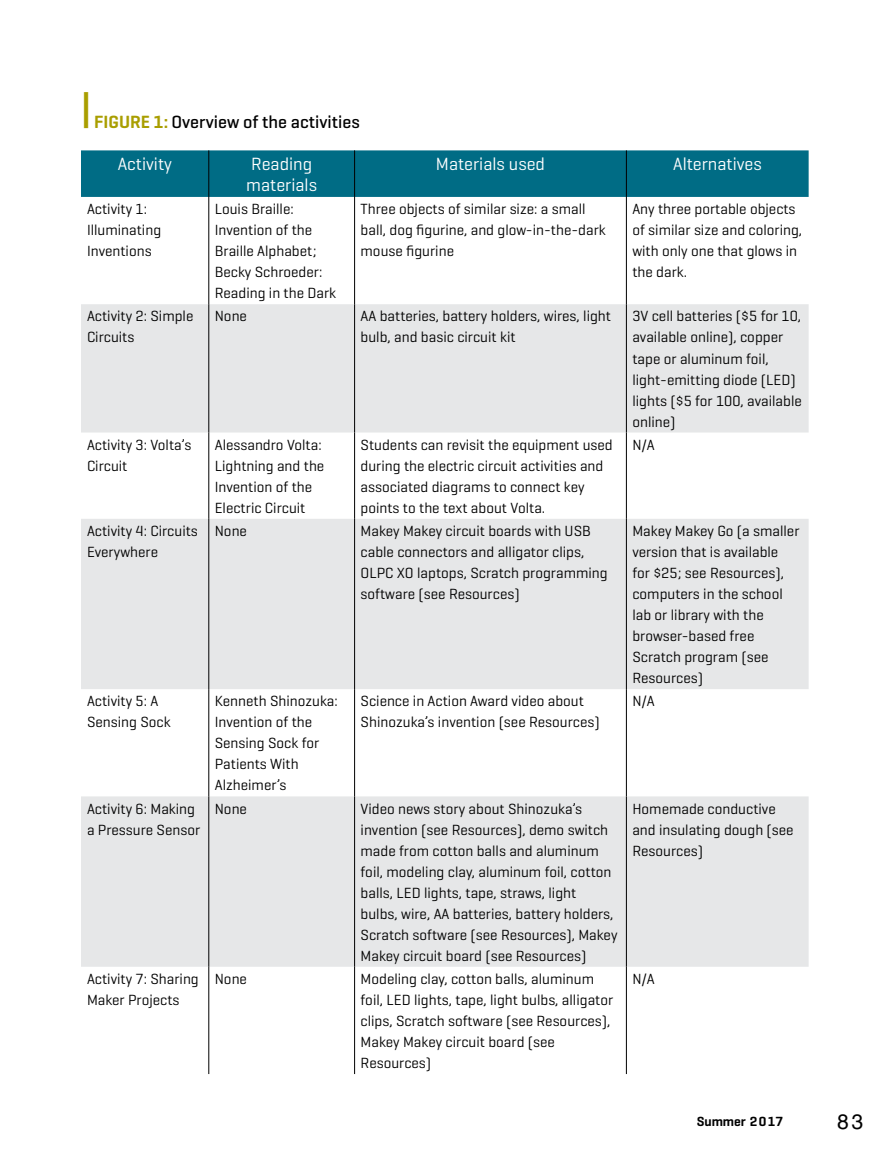
<style>
.page{position:relative;width:891px;height:1175px;background:#fff}
.page>*{position:absolute;margin:0;border:0;box-sizing:border-box;transform-origin:0 0}
.t1{font:21px "Helvetica LT Std";color:#000}
.t2{font:18px/21px "Geogrotesque";color:#fff}
.t3{font:500 18px "Geogrotesque";color:#000}
.t4{font:15px/21px "Geogrotesque";color:#000}
.t5{font:600 13.5px "Geogrotesque";color:#000}
.s1{font-weight:600;color:#a99e00}
</style>
<div class="page">
<div style="left:81px;top:150px;width:728px;height:47px;background:#006c85"></div>
<svg style="left:81px;top:304px;width:728px;height:662px;fill:#e6e7e8"></svg>
<hr style="left:208px;top:150px;width:1px;height:47px;background:#000">
<hr style="left:354px;top:150px;width:1px;height:47px;background:#000">
<hr style="left:626px;top:150px;width:1px;height:47px;background:#000">
<hr style="left:208px;top:197px;width:1px;height:107px;background:#000">
<hr style="left:354px;top:197px;width:1px;height:107px;background:#000">
<hr style="left:626px;top:197px;width:1px;height:107px;background:#000">
<hr style="left:208px;top:304px;width:1px;height:128px;background:#000">
<hr style="left:354px;top:304px;width:1px;height:128px;background:#000">
<hr style="left:626px;top:304px;width:1px;height:128px;background:#000">
<hr style="left:208px;top:432px;width:1px;height:87px;background:#000">
<hr style="left:354px;top:432px;width:1px;height:87px;background:#000">
<hr style="left:626px;top:432px;width:1px;height:87px;background:#000">
<hr style="left:208px;top:519px;width:1px;height:170px;background:#000">
<hr style="left:354px;top:519px;width:1px;height:170px;background:#000">
<hr style="left:626px;top:519px;width:1px;height:170px;background:#000">
<hr style="left:208px;top:689px;width:1px;height:107px;background:#000">
<hr style="left:354px;top:689px;width:1px;height:107px;background:#000">
<hr style="left:626px;top:689px;width:1px;height:107px;background:#000">
<hr style="left:208px;top:796px;width:1px;height:170px;background:#000">
<hr style="left:354px;top:796px;width:1px;height:170px;background:#000">
<hr style="left:626px;top:796px;width:1px;height:170px;background:#000">
<hr style="left:208px;top:966px;width:1px;height:108px;background:#000">
<hr style="left:354px;top:966px;width:1px;height:108px;background:#000">
<hr style="left:626px;top:966px;width:1px;height:108px;background:#000">
<p class="t3" style="left:81px;top:110px;width:280px"><sup>|</sup> <span class="s1">FIGURE 1:</span> Overview of the activities</p>
<p class="t2" style="left:118px;top:153px;width:56px">Activity</p>
<p class="t2" style="left:246px;top:153px;width:72px">Reading materials</p>
<p class="t2" style="left:436px;top:153px;width:111px">Materials used</p>
<p class="t2" style="left:673px;top:153px;width:90px">Alternatives</p>
<p class="t4" style="left:87px;top:198px;width:76px">Activity 1:<br>Illuminating<br>Inventions</p>
<p class="t4" style="left:215px;top:198px;width:123px">Louis Braille:<br>Invention of the<br>Braille Alphabet;<br>Becky Schroeder:<br>Reading in the Dark</p>
<p class="t4" style="left:361px;top:198px;width:247px">Three objects of similar size: a small ball, dog figurine, and glow-in-the-dark mouse figurine</p>
<p class="t4" style="left:632px;top:198px;width:171px">Any three portable objects of similar size and coloring, with only one that glows in the dark.</p>
<p class="t4" style="left:87px;top:305px;width:108px">Activity 2: Simple<br>Circuits</p>
<p class="t4" style="left:215px;top:305px;width:34px">None</p>
<p class="t4" style="left:361px;top:305px;width:252px">AA batteries, battery holders, wires, light bulb, and basic circuit kit</p>
<p class="t4" style="left:632px;top:305px;width:171px">3V cell batteries ($5 for 10, available online), copper tape or aluminum foil, light-emitting diode (LED) lights ($5 for 100, available online)</p>
<p class="t4" style="left:87px;top:434px;width:106px">Activity 3: Volta’s<br>Circuit</p>
<p class="t4" style="left:215px;top:434px;width:111px">Alessandro Volta:<br>Lightning and the<br>Invention of the<br>Electric Circuit</p>
<p class="t4" style="left:361px;top:434px;width:254px">Students can revisit the equipment used during the electric circuit activities and associated diagrams to connect key points to the text about Volta.</p>
<p class="t4" style="left:632px;top:434px;width:24px">N/A</p>
<p class="t4" style="left:87px;top:520px;width:112px">Activity 4: Circuits<br>Everywhere</p>
<p class="t4" style="left:215px;top:520px;width:34px">None</p>
<p class="t4" style="left:361px;top:520px;width:249px">Makey Makey circuit boards with USB cable connectors and alligator clips, OLPC XO laptops, Scratch programming software (see Resources)</p>
<p class="t4" style="left:632px;top:520px;width:169px">Makey Makey Go (a smaller version that is available for $25; see Resources), computers in the school lab or library with the browser-based free<br>Scratch program (see<br>Resources)</p>
<p class="t4" style="left:87px;top:690px;width:85px">Activity 5: A<br>Sensing Sock</p>
<p class="t4" style="left:215px;top:690px;width:125px">Kenneth Shinozuka:<br>Invention of the<br>Sensing Sock for<br>Patients With<br>Alzheimer’s</p>
<p class="t4" style="left:361px;top:690px;width:241px">Science in Action Award video about<br>Shinozuka’s invention (see Resources)</p>
<p class="t4" style="left:632px;top:690px;width:24px">N/A</p>
<p class="t4" style="left:87px;top:797px;width:115px">Activity 6: Making a Pressure Sensor</p>
<p class="t4" style="left:215px;top:797px;width:34px">None</p>
<p class="t4" style="left:361px;top:797px;width:258px">Video news story about Shinozuka’s invention (see Resources), demo switch made from cotton balls and aluminum foil, modeling clay, aluminum foil, cotton balls, LED lights, tape, straws, light<br>bulbs, wire, AA batteries, battery holders, Scratch software (see Resources), Makey Makey circuit board (see Resources)</p>
<p class="t4" style="left:632px;top:797px;width:163px">Homemade conductive and insulating dough (see<br>Resources)</p>
<p class="t4" style="left:87px;top:968px;width:113px">Activity 7: Sharing<br>Maker Projects</p>
<p class="t4" style="left:215px;top:968px;width:34px">None</p>
<p class="t4" style="left:361px;top:968px;width:254px">Modeling clay, cotton balls, aluminum foil, LED lights, tape, light bulbs, alligator clips, Scratch software (see Resources), Makey Makey circuit board (see Resources)</p>
<p class="t4" style="left:632px;top:968px;width:24px">N/A</p>
<p class="t5" style="left:697px;top:1113px;width:88px">Summer 2017</p>
<h1 class="t1" style="left:837px;top:1108px;width:28px">83</h1>
</div>
